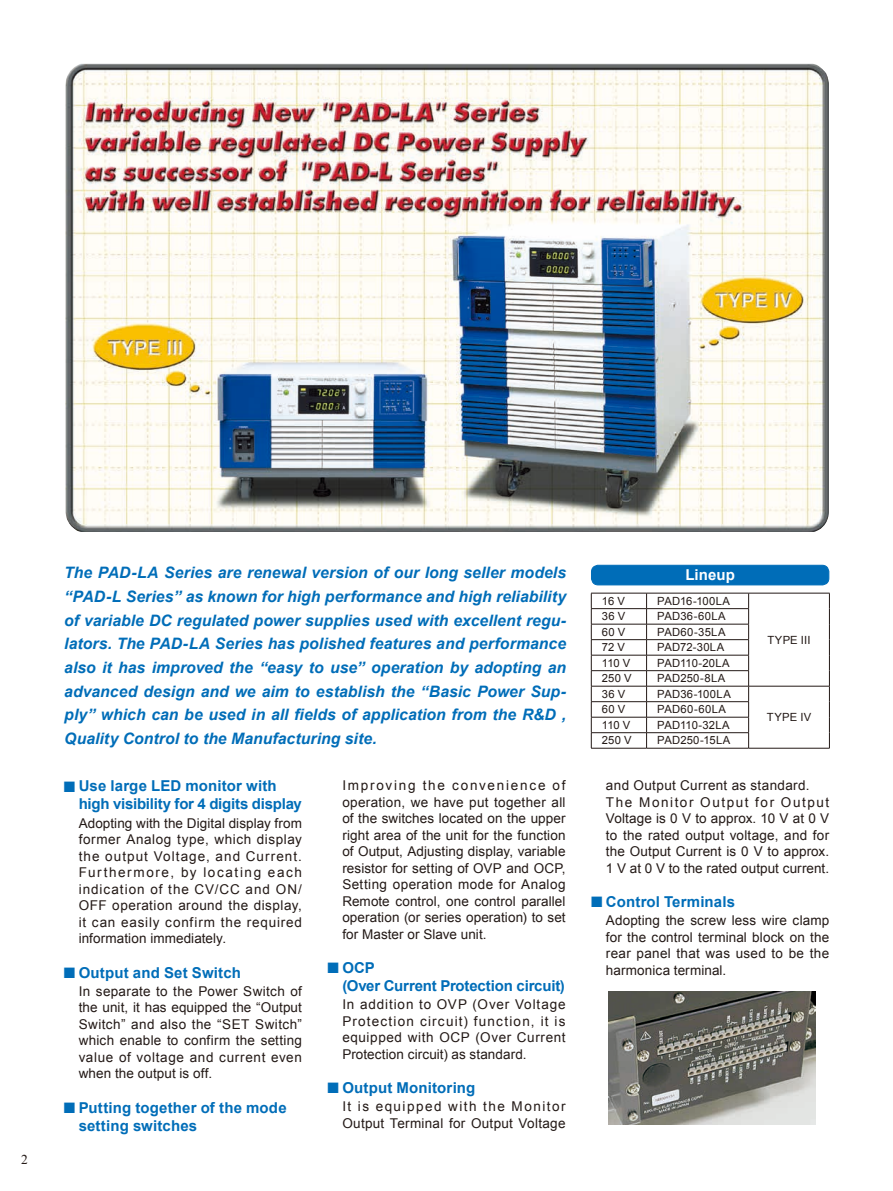
<style>
.page{position:relative;width:893px;height:1191px;background:#fff}
.page>*{position:absolute;margin:0;border:0;box-sizing:border-box;transform-origin:0 0}
.t1{font:italic 700 15.75px/23.7px "Arial";letter-spacing:.005em;color:#006db8;text-align:justify}
.t2{font:700 15px/18px "Arial";letter-spacing:.005em;color:#006db8}
.t3{font:700 15px "Arial";letter-spacing:.005em;color:#fff}
.t4{font:13.5px/16.5px "Arial";letter-spacing:.015em;color:#231916;text-align:justify}
.t5{font:13.5px "Times New Roman";color:#231916}
.t6{font:11.25px "Arial";letter-spacing:.025em;color:#231916}
.t7{font:11.25px "Arial";color:#231916}
</style>
<div class="page">
<img style="left:65px;top:64px;width:764px;height:468px">
<img style="left:608px;top:991px;width:207px;height:133px">
<div style="left:591px;top:565px;width:238px;height:20px;background:#006db8;border-radius:7px"></div>
<div style="left:591px;top:565px;width:238px;height:20px;border:1px solid #006db8;border-radius:7px"></div>
<svg style="left:591px;top:593px;width:239px;height:155px"></svg>
<hr style="left:591px;top:748px;width:56px;height:1px;background:#231916">
<hr style="left:647px;top:748px;width:102px;height:1px;background:#231916">
<hr style="left:749px;top:748px;width:81px;height:1px;background:#231916">
<p class="t5" style="left:21px;top:1150px;width:8px">2</p>
<p class="t1" style="left:64px;top:561px;width:503px">The PAD-LA Series are renewal version of our long seller models “PAD-L Series” as known for high performance and high reliability of variable DC regulated power supplies used with excellent regu&shy;lators. The PAD-LA Series has polished features and performance also it has improved the “easy to use” operation by adopting an advanced design and we aim to establish the “Basic Power Sup&shy;ply” which can be used in all fields of application from the R&amp;D , Quality Control to the Manufacturing site.</p>
<p class="t2" style="left:79px;top:777px;width:225px;text-indent:-15px">■ Use large LED monitor with high visibility for 4 digits display</p>
<p class="t4" style="left:79px;top:815px;width:225px">Adopting with the Digital display from former Analog type, which display the output Voltage, and Current.<br>Furthermore, by locating each indication of the CV/CC and ON/ OFF operation around the display, it can easily confirm the required information immediately.</p>
<p class="t2" style="left:64px;top:963px;width:179px">■ Output and Set Switch</p>
<p class="t4" style="left:79px;top:983px;width:225px">In separate to the Power Switch of the unit, it has equipped the “Output Switch” and also the “SET Switch” which enable to confirm the setting value of voltage and current even when the output is off.</p>
<p class="t2" style="left:79px;top:1098px;width:209px;text-indent:-15px">■ Putting together of the mode setting switches</p>
<p class="t4" style="left:342px;top:777px;width:225px">Improving the convenience of operation, we have put together all of the switches located on the upper right area of the unit for the function of Output, Adjusting display, variable resistor for setting of OVP and OCP, Setting operation mode for Analog Remote control, one control parallel operation (or series operation) to set for Master or Slave unit.</p>
<p class="t2" style="left:342px;top:959px;width:224px;text-indent:-15px">■ OCP<br>(Over Current Protection circuit)</p>
<p class="t4" style="left:342px;top:996px;width:225px">In addition to OVP (Over Voltage Protection circuit) function, it is equipped with OCP (Over Current Protection circuit) as standard.</p>
<p class="t2" style="left:327px;top:1079px;width:149px">■ Output Monitoring</p>
<p class="t4" style="left:342px;top:1098px;width:225px">It is equipped with the Monitor<br>Output Terminal for Output Voltage</p>
<p class="t3" style="left:685px;top:565px;width:51px">Lineup</p>
<p class="t6" style="left:602px;top:593px;width:24px">16 V</p>
<p class="t6" style="left:657px;top:593px;width:74px">PAD16-100LA</p>
<p class="t6" style="left:602px;top:609px;width:25px">36 V</p>
<p class="t6" style="left:657px;top:609px;width:70px">PAD36-60LA</p>
<p class="t6" style="left:602px;top:624px;width:25px">60 V</p>
<p class="t6" style="left:657px;top:624px;width:70px">PAD60-35LA</p>
<p class="t6" style="left:602px;top:640px;width:25px">72 V</p>
<p class="t6" style="left:657px;top:640px;width:69px">PAD72-30LA</p>
<p class="t6" style="left:602px;top:655px;width:30px">110 V</p>
<p class="t7" style="left:657px;top:655px;width:74px">PAD110-20LA</p>
<p class="t6" style="left:602px;top:671px;width:31px">250 V</p>
<p class="t6" style="left:657px;top:671px;width:70px">PAD250-8LA</p>
<p class="t6" style="left:602px;top:686px;width:25px">36 V</p>
<p class="t6" style="left:657px;top:686px;width:75px">PAD36-100LA</p>
<p class="t6" style="left:602px;top:702px;width:25px">60 V</p>
<p class="t6" style="left:657px;top:702px;width:70px">PAD60-60LA</p>
<p class="t6" style="left:602px;top:717px;width:30px">110 V</p>
<p class="t7" style="left:657px;top:717px;width:74px">PAD110-32LA</p>
<p class="t6" style="left:602px;top:733px;width:31px">250 V</p>
<p class="t6" style="left:657px;top:733px;width:75px">PAD250-15LA</p>
<p class="t6" style="left:767px;top:632px;width:45px">TYPE III</p>
<p class="t6" style="left:767px;top:710px;width:46px">TYPE IV</p>
<p class="t4" style="left:606px;top:777px;width:225px;text-align:left">and Output Current as standard.<br>The Monitor Output for Output Voltage is 0 V to approx. 10 V at 0 V to the rated output voltage, and for the Output Current is 0 V to approx.<br>1 V at 0 V to the rated output current.</p>
<p class="t2" style="left:591px;top:893px;width:145px">■ Control Terminals</p>
<p class="t4" style="left:606px;top:912px;width:225px">Adopting the screw less wire clamp for the control terminal block on the rear panel that was used to be the harmonica terminal.</p>
</div>
